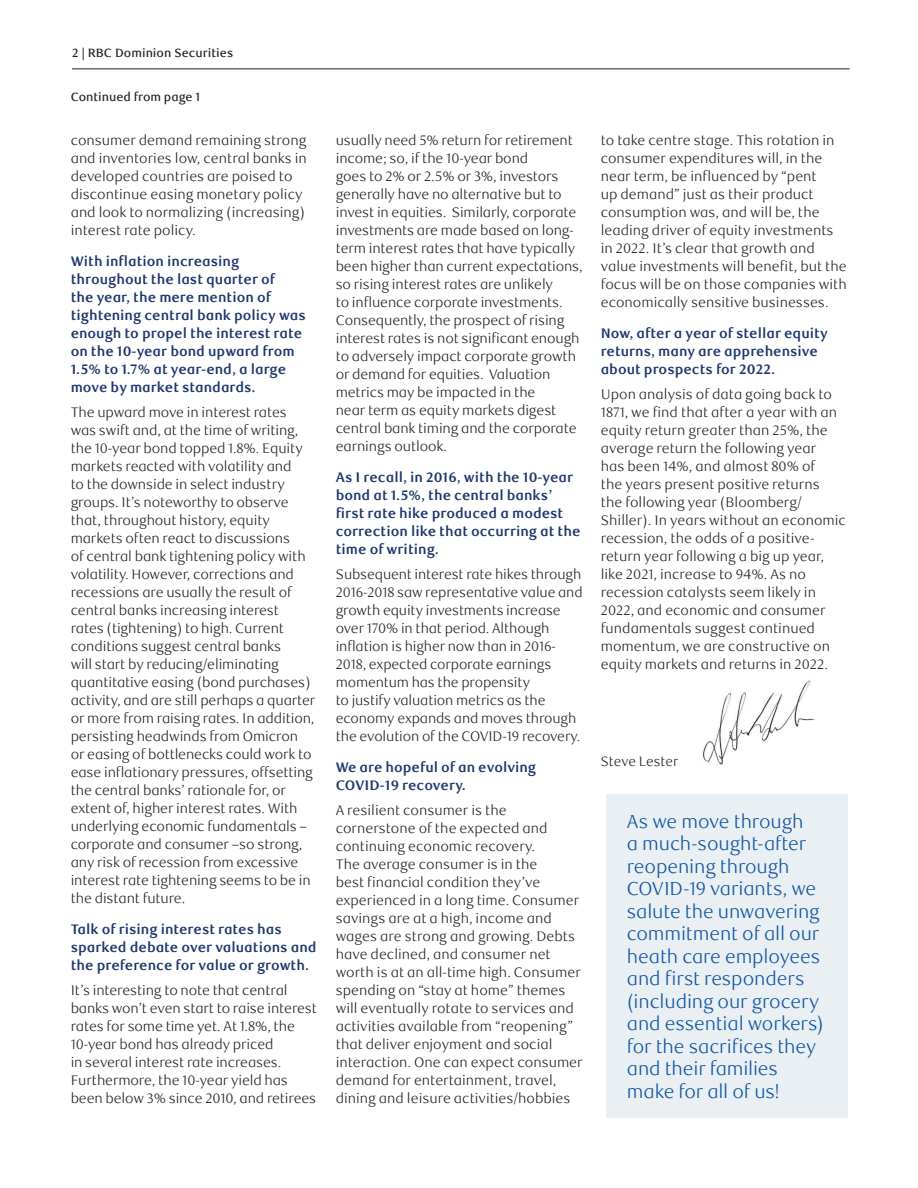
<style>
.page{position:relative;width:918px;height:1188px;background:#fff}
.page>*{position:absolute;margin:0;border:0;box-sizing:border-box;transform-origin:0 0}
.Body{font:300 18.75px/22.5px "RBC Text";letter-spacing:-.01em;color:#0c53a3}
.Body-2{font:300 13.8px/18px "RBC Text";letter-spacing:-.01em;color:#231f20}
.Body-3{font:700 13.8px/18px "RBC Text";color:#1d366c}
.Body-4{font:300 13.5px "RBC Text";color:#231f20}
._1_Body{font:500 12px "RBC Text";color:#231f20}
</style>
<div class="page">
<hr style="left:72px;top:69px;width:778px;height:1px;background:#231f20">
<div style="left:607px;top:794px;width:241px;height:324px;background:#e9eff2"></div>
<img style="left:703px;top:680px;width:112px;height:85px">
<p class="_1_Body" style="left:72px;top:46px;width:163px">2 | RBC Dominion Securities</p>
<p class="_1_Body" style="left:71px;top:90px;width:131px">Continued from page 1</p>
<p class="Body-2" style="left:71px;top:131px;width:238px">consumer demand remaining strong and inventories low, central banks in developed countries are poised to discontinue easing monetary policy and look to normalizing (increasing) interest rate policy.</p>
<p class="Body-3" style="left:71px;top:253px;width:237px">With inflation increasing throughout the last quarter of<br>the year, the mere mention of tightening central bank policy was enough to propel the interest rate on the 10-year bond upward from<br>1.5% to 1.7% at year-end, a large move by market standards.</p>
<p class="Body-2" style="left:71px;top:403px;width:246px">The upward move in interest rates was swift and, at the time of writing, the 10-year bond topped 1.8%. Equity markets reacted with volatility and<br>to the downside in select industry groups. It’s noteworthy to observe that, throughout history, equity markets often react to discussions<br>of central bank tightening policy with volatility. However, corrections and recessions are usually the result of central banks increasing interest rates (tightening) to high. Current conditions suggest central banks<br>will start by reducing/eliminating quantitative easing (bond purchases) activity, and are still perhaps a quarter or more from raising rates. In addition, persisting headwinds from Omicron<br>or easing of bottlenecks could work to ease inflationary pressures, offsetting the central banks’ rationale for, or extent of, higher interest rates. With underlying economic fundamentals – corporate and consumer –so strong, any risk of recession from excessive interest rate tightening seems to be in the distant future.</p>
<p class="Body-3" style="left:71px;top:921px;width:247px">Talk of rising interest rates has sparked debate over valuations and the preference for value or growth.</p>
<p class="Body-2" style="left:71px;top:982px;width:248px">It’s interesting to note that central banks won’t even start to raise interest rates for some time yet. At 1.8%, the 10-year bond has already priced<br>in several interest rate increases.<br>Furthermore, the 10-year yield has been below 3% since 2010, and retirees</p>
<p class="Body-2" style="left:336px;top:131px;width:249px">usually need 5% return for retirement income; so, if the 10-year bond<br>goes to 2% or 2.5% or 3%, investors generally have no alternative but to invest in equities. Similarly, corporate investments are made based on long&shy;term interest rates that have typically been higher than current expectations, so rising interest rates are unlikely<br>to influence corporate investments.<br>Consequently, the prospect of rising interest rates is not significant enough to adversely impact corporate growth or demand for equities. Valuation metrics may be impacted in the<br>near term as equity markets digest central bank timing and the corporate earnings outlook.</p>
<p class="Body-3" style="left:336px;top:469px;width:246px">As I recall, in 2016, with the 10-year bond at 1.5%, the central banks’ first rate hike produced a modest correction like that occurring at the time of writing.</p>
<p class="Body-2" style="left:336px;top:565px;width:249px">Subsequent interest rate hikes through 2016-2018 saw representative value and growth equity investments increase over 170% in that period. Although inflation is higher now than in 2016- 2018, expected corporate earnings momentum has the propensity<br>to justify valuation metrics as the economy expands and moves through the evolution of the COVID-19 recovery.</p>
<p class="Body-3" style="left:336px;top:759px;width:202px">We are hopeful of an evolving<br>COVID-19 recovery.</p>
<p class="Body-2" style="left:336px;top:802px;width:249px">A resilient consumer is the cornerstone of the expected and continuing economic recovery.<br>The average consumer is in the<br>best financial condition they’ve experienced in a long time. Consumer savings are at a high, income and wages are strong and growing. Debts have declined, and consumer net worth is at an all-time high. Consumer spending on “stay at home” themes will eventually rotate to services and activities available from “reopening” that deliver enjoyment and social interaction. One can expect consumer demand for entertainment, travel, dining and leisure activities/hobbies</p>
<p class="Body-2" style="left:601px;top:131px;width:248px">to take centre stage. This rotation in consumer expenditures will, in the near term, be influenced by “pent<br>up demand” just as their product consumption was, and will be, the leading driver of equity investments in 2022. It’s clear that growth and value investments will benefit, but the focus will be on those companies with economically sensitive businesses.</p>
<p class="Body-3" style="left:601px;top:325px;width:229px">Now, after a year of stellar equity returns, many are apprehensive about prospects for 2022.</p>
<p class="Body-2" style="left:601px;top:385px;width:247px">Upon analysis of data going back to 1871, we find that after a year with an equity return greater than 25%, the average return the following year<br>has been 14%, and almost 80% of<br>the years present positive returns<br>the following year (Bloomberg/ Shiller). In years without an economic recession, the odds of a positive&shy;return year following a big up year, like 2021, increase to 94%. As no recession catalysts seem likely in 2022, and economic and consumer fundamentals suggest continued momentum, we are constructive on equity markets and returns in 2022.</p>
<p class="Body-4" style="left:601px;top:754px;width:79px">Steve Lester</p>
<p class="Body" style="left:627px;top:810px;width:199px">As we move through<br>a much-sought-after reopening through<br>COVID-19 variants, we salute the unwavering commitment of all our heath care employees and first responders (including our grocery and essential workers) for the sacrifices they and their families make for all of us!</p>
</div>
